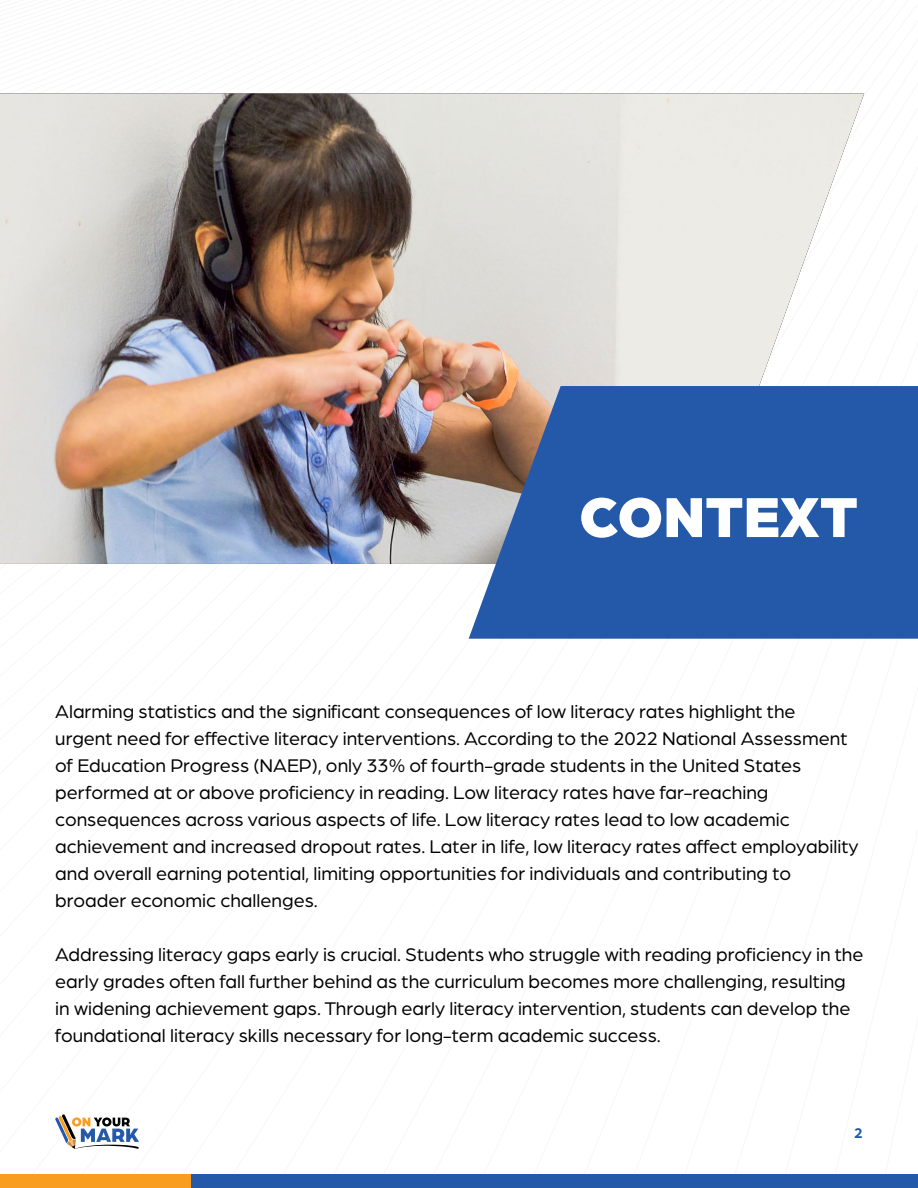
<style>
.page{position:relative;width:918px;height:1188px;background:#fff}
.page>*{position:absolute;margin:0;border:0;box-sizing:border-box;transform-origin:0 0}
.t1{font:900 60px "Arboria";color:#fff}
.t2{font:19.5px/27px "Arboria";color:#000}
.t3{font:700 15px "Arboria";color:#2459a9}
</style>
<div class="page">
<div style="left:0;top:1174px;width:192px;height:14px;background:#f99d20"></div>
<div style="left:192px;top:1174px;width:726px;height:14px;background:#2459a9"></div>
<img style="left:0;top:94px;width:864px;height:470px">
<svg style="left:469px;top:386px;width:449px;height:253px;background:#325ea4"></svg>
<h1 class="t1" style="left:579px;top:474px;width:280px">CONTEXT</h1>
<p class="t2" style="left:55px;top:697px;width:805px">Alarming statistics and the significant consequences of low literacy rates highlight the<br>urgent need for effective literacy interventions. According to the 2022 National Assessment of Education Progress (NAEP), only 33% of fourth-grade students in the United States performed at or above proficiency in reading. Low literacy rates have far-reaching consequences across various aspects of life. Low literacy rates lead to low academic achievement and increased dropout rates. Later in life, low literacy rates affect employability and overall earning potential, limiting opportunities for individuals and contributing to broader economic challenges.</p>
<p class="t2" style="left:55px;top:940px;width:810px">Addressing literacy gaps early is crucial. Students who struggle with reading proficiency in the early grades often fall further behind as the curriculum becomes more challenging, resulting in widening achievement gaps. Through early literacy intervention, students can develop the foundational literacy skills necessary for long-term academic success.</p>
<p class="t3" style="left:854px;top:1123px;width:10px">2</p>
</div>
